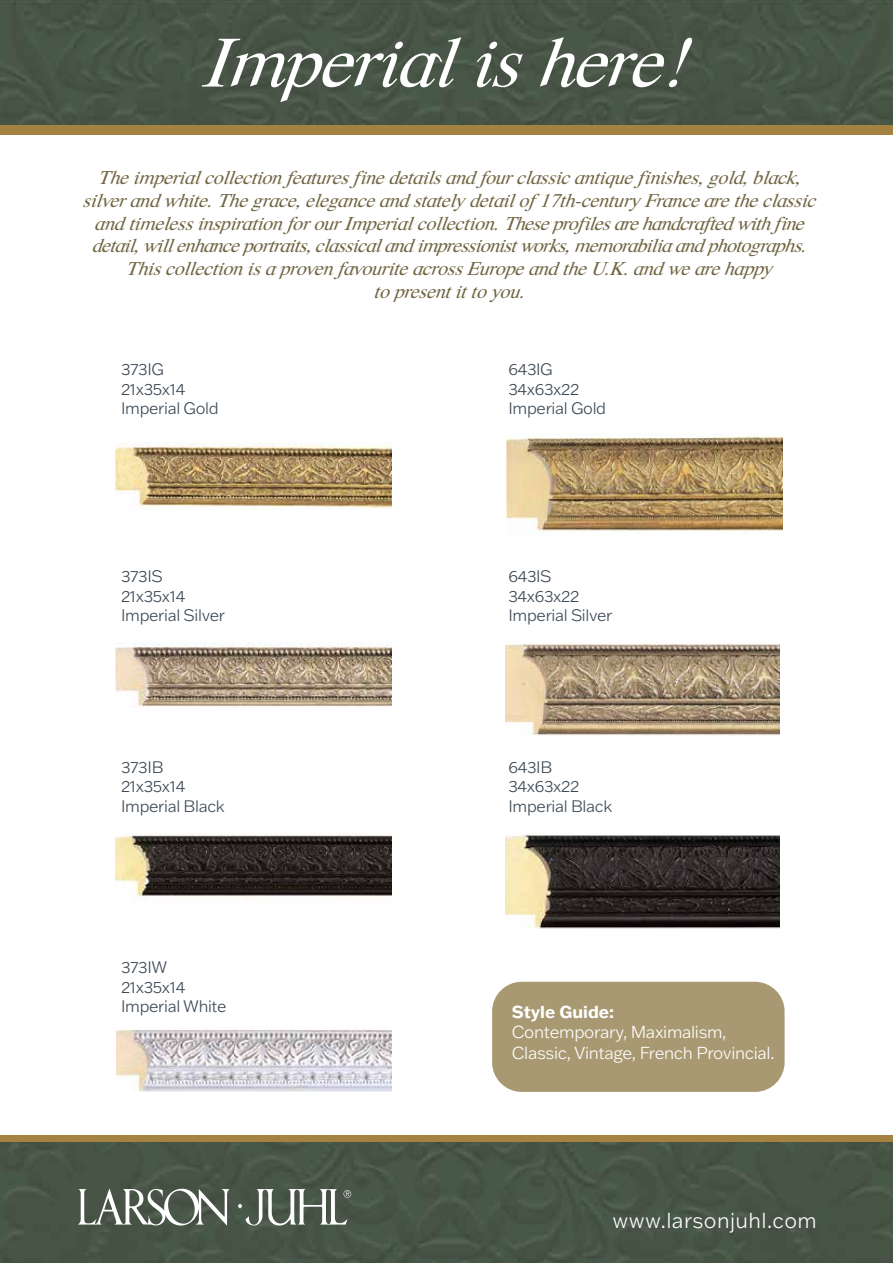
<style>
.page{position:relative;width:893px;height:1263px;background:#475446}
.page>*{position:absolute;margin:0;border:0;box-sizing:border-box;transform-origin:0 0}
.t1{font:72.15px "Happy Time Three";color:#fff}
.t2{font:300 21.15px "Franklin Gothic ATF";letter-spacing:.02em;color:#fff}
.t3{font:19.5px/22.8px "Happy Time Three";color:#716643;text-align:center}
.t4{font:300 16.95px/20.4px "Franklin Gothic ATF";letter-spacing:-.02em;color:#fff}
.t5{font:700 16.95px "Franklin Gothic ATF";color:#fff}
.t6{font:300 16.2px/19.5px "Franklin Gothic ATF";letter-spacing:-.02em;color:#384551}
</style>
<div class="page">
<div style="left:0;top:131px;width:893px;height:1005px;background:#fff"></div>
<div style="left:0;top:125px;width:893px;height:10px;background:#a48242"></div>
<div style="left:0;top:1135px;width:893px;height:6px;background:#a48242"></div>
<svg style="left:78px;top:1185px;width:273px;height:43px"></svg>
<img style="left:116px;top:834px;width:276px;height:66px">
<img style="left:505px;top:644px;width:274px;height:91px">
<img style="left:507px;top:436px;width:276px;height:96px">
<img style="left:116px;top:443px;width:276px;height:66px">
<img style="left:116px;top:643px;width:276px;height:64px">
<img style="left:505px;top:834px;width:274px;height:94px">
<img style="left:116px;top:1029px;width:276px;height:63px">
<div style="left:492px;top:982px;width:293px;height:110px;background:#a99972;border-radius:30px"></div>
<h1 class="t1" style="left:200px;top:8px;width:484px">Imperial is here!</h1>
<p class="t3" style="left:82px;top:166px;width:734px">The imperial collection features fine details and four classic antique finishes, gold, black, silver and white. The grace, elegance and stately detail of 17th-century France are the classic and timeless inspiration for our Imperial collection. These profiles are handcrafted with fine detail, will enhance portraits, classical and impressionist works, memorabilia and photographs.<br>This collection is a proven favourite across Europe and the U.K. and we are happy<br>to present it to you.</p>
<p class="t6" style="left:121px;top:359px;width:99px">373IG<br>21x35x14<br>Imperial Gold</p>
<p class="t6" style="left:121px;top:566px;width:105px">373IS<br>21x35x14<br>Imperial Silver</p>
<p class="t6" style="left:121px;top:757px;width:105px">373IB<br>21x35x14<br>Imperial Black</p>
<p class="t6" style="left:121px;top:957px;width:107px">373IW<br>21x35x14<br>Imperial White</p>
<p class="t6" style="left:508px;top:359px;width:99px">643IG<br>34x63x22<br>Imperial Gold</p>
<p class="t6" style="left:508px;top:566px;width:105px">643IS<br>34x63x22<br>Imperial Silver</p>
<p class="t6" style="left:508px;top:757px;width:105px">643IB<br>34x63x22<br>Imperial Black</p>
<p class="t5" style="left:512px;top:1000px;width:104px">Style Guide:</p>
<p class="t4" style="left:512px;top:1021px;width:264px">Contemporary, Maximalism,<br>Classic, Vintage, French Provincial.</p>
<p class="t2" style="left:613px;top:1206px;width:206px">www.larsonjuhl.com</p>
</div>
